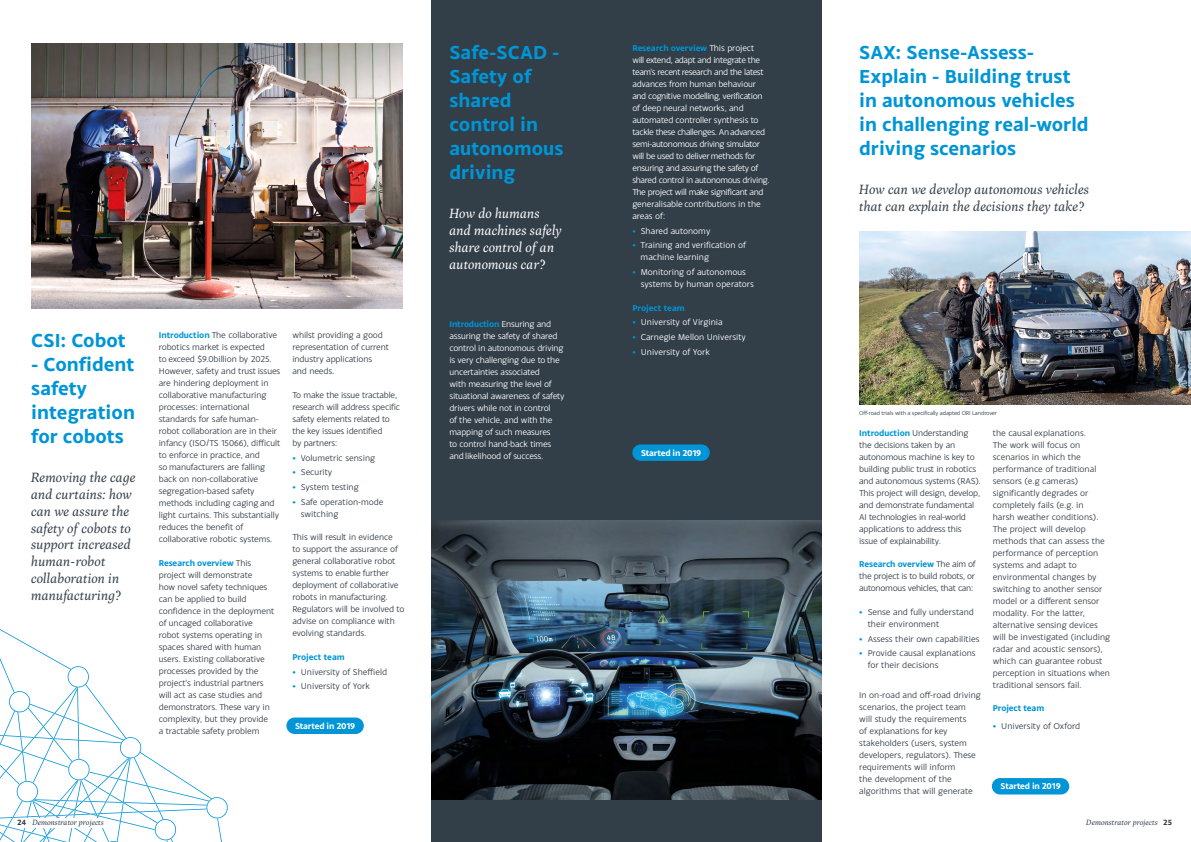
<style>
.page{position:relative;width:1191px;height:842px;background:#fff}
.page>*{position:absolute;margin:0;border:0;box-sizing:border-box;transform-origin:0 0}
.t1{font:700 20px/24px "Monsal Gothic";color:#0095d6}
.t2{font:italic 14px/16.8px "Inka A Text";color:#323e48}
.t3{font:italic 14px/16.8px "Inka A Text";color:#fff}
.t4{font:9px/12px "Monsal Gothic";letter-spacing:-.01em;color:#323e48}
.t5{font:9px/12px "Monsal Gothic";letter-spacing:-.04em;color:#fff}
.t6{font:9px/12px "Monsal Gothic";letter-spacing:-.02em;color:#fff}
.t7{font:9px/12px "Monsal Gothic";color:#fff}
.t8{font:700 9px "Monsal Gothic";letter-spacing:-.02em;color:#fff}
.t9{font:700 9px "Monsal Gothic";letter-spacing:-.01em;color:#0095d6}
.t10{font:italic 8px "Inka A Text";color:#323e48}
.t11{font:6px "Monsal Gothic";letter-spacing:-.025em;color:#323e48}
.s1{font-weight:700;color:#0095d6}
.s2{font-weight:800;color:#0095d6}
.s3{font-family:"Monsal Gothic";font-weight:700;font-style:normal}
</style>
<div class="page">
<svg style="left:0;top:629px;width:228px;height:213px"></svg>
<div style="left:431px;top:0;width:390px;height:842px;background:#323e48"></div>
<img style="left:31px;top:44px;width:372px;height:264px">
<img style="left:431px;top:521px;width:390px;height:278px">
<img style="left:859px;top:231px;width:332px;height:173px">
<div style="left:14px;top:818px;width:91px;height:10px;background:#fff"></div>
<div style="left:632px;top:444px;width:78px;height:17px;background:#0095d6;border-radius:8px"></div>
<div style="left:286px;top:717px;width:78px;height:17px;background:#0095d6;border-radius:8px"></div>
<div style="left:991px;top:778px;width:78px;height:16px;background:#0095d6;border-radius:8px"></div>
<div style="left:17px;top:819px;width:92px;height:9px;background:#fff"></div>
<h1 class="t1" style="left:31px;top:328px;width:96px">CSI: Cobot</h1>
<h1 class="t1" style="left:31px;top:352px;width:105px">- Confident safety integration for cobots</h1>
<h2 class="t2" style="left:31px;top:469px;width:106px">Removing the cage and curtains: how can we assure the safety of cobots to support increased human-robot collaboration in manufacturing?</h2>
<p class="t4" style="left:159px;top:329px;width:123px"><span class="s1">Introduction</span> The collaborative robotics market is expected<br>to exceed $9.0billion by 2025.<br>However, safety and trust issues are hindering deployment in collaborative manufacturing processes: international standards for safe human&shy;robot collaboration are in their infancy (ISO/TS 15066), difficult to enforce in practice, and<br>so manufacturers are falling back on non-collaborative segregation-based safety methods including caging and light curtains. This substantially reduces the benefit of collaborative robotic systems.</p>
<p class="t4" style="left:159px;top:556px;width:117px"><span class="s1">Research overview</span> This project will demonstrate<br>how novel safety techniques can be applied to build confidence in the deployment of uncaged collaborative robot systems operating in spaces shared with human users. Existing collaborative processes provided by the project's industrial partners will act as case studies and demonstrators. These vary in complexity, but they provide a tractable safety problem</p>
<p class="t4" style="left:292px;top:329px;width:98px">whilst providing a good representation of current industry applications and needs.</p>
<p class="t4" style="left:292px;top:388px;width:109px">To make the issue tractable, research will address specific safety elements related to the key issues identified<br>by partners:</p>
<p class="t4" style="left:292px;top:451px;width:84px"><span class="s2">•</span> Volumetric sensing</p>
<p class="t4" style="left:292px;top:466px;width:42px"><span class="s2">•</span> Security</p>
<p class="t4" style="left:292px;top:481px;width:68px"><span class="s2">•</span> System testing</p>
<p class="t4" style="left:301px;top:496px;width:84px;text-indent:-8px"><span class="s2">•</span> Safe operation-mode switching</p>
<p class="t4" style="left:292px;top:531px;width:113px">This will result in evidence<br>to support the assurance of general collaborative robot systems to enable further deployment of collaborative robots in manufacturing.<br>Regulators will be involved to advise on compliance with evolving standards.</p>
<p class="t9" style="left:292px;top:651px;width:54px">Project team</p>
<p class="t4" style="left:292px;top:665px;width:96px"><span class="s2">•</span> University of Sheffield</p>
<p class="t4" style="left:292px;top:680px;width:79px"><span class="s2">•</span> University of York</p>
<p class="t8" style="left:295px;top:720px;width:62px">Started in 2019</p>
<h1 class="t1" style="left:449px;top:40px;width:116px">Safe-SCAD -<br>Safety of shared control in autonomous driving</h1>
<h2 class="t3" style="left:449px;top:205px;width:114px">How do humans and machines safely share control of an autonomous car?</h2>
<p class="t6" style="left:449px;top:318px;width:117px"><span class="s1">Introduction</span> Ensuring and assuring the safety of shared control in autonomous driving is very challenging due to the uncertainties associated<br>with measuring the level of situational awareness of safety drivers while not in control<br>of the vehicle, and with the mapping of such measures<br>to control hand-back times and likelihood of success.</p>
<p class="t5" style="left:632px;top:41px;width:139px"><span class="s1">Research overview</span> This project<br>will extend, adapt and integrate the team's recent research and the latest advances from human behaviour and cognitive modelling, verification of deep neural networks, and automated controller synthesis to tackle these challenges. An advanced semi-autonomous driving simulator will be used to deliver methods for ensuring and assuring the safety of shared control in autonomous driving.<br>The project will make significant and generalisable contributions in the areas of:</p>
<p class="t7" style="left:632px;top:224px;width:80px"><span class="s2">•</span> Shared autonomy</p>
<p class="t7" style="left:640px;top:239px;width:107px;text-indent:-8px"><span class="s2">•</span> Training and verification of machine learning</p>
<p class="t7" style="left:641px;top:266px;width:114px;text-indent:-8px"><span class="s2">•</span> Monitoring of autonomous systems by human operators</p>
<p class="t9" style="left:632px;top:302px;width:54px">Project team</p>
<p class="t7" style="left:632px;top:316px;width:92px"><span class="s2">•</span> University of Virginia</p>
<p class="t7" style="left:632px;top:331px;width:115px"><span class="s2">•</span> Carnegie Mellon University</p>
<p class="t7" style="left:632px;top:346px;width:79px"><span class="s2">•</span> University of York</p>
<p class="t8" style="left:641px;top:447px;width:62px">Started in 2019</p>
<h1 class="t1" style="left:859px;top:40px;width:231px">SAX: Sense-Assess-<br>Explain - Building trust in autonomous vehicles in challenging real-world driving scenarios</h1>
<h2 class="t2" style="left:859px;top:181px;width:231px">How can we develop autonomous vehicles that can explain the decisions they take?</h2>
<p class="t11" style="left:859px;top:409px;width:139px">Off-road trials with a specifically adapted ORI Landrover</p>
<p class="t4" style="left:859px;top:427px;width:123px"><span class="s1">Introduction</span> Understanding the decisions taken by an autonomous machine is key to building public trust in robotics and autonomous systems (RAS).<br>This project will design, develop, and demonstrate fundamental<br>AI technologies in real-world applications to address this issue of explainability.</p>
<p class="t4" style="left:859px;top:558px;width:118px;text-align:justify"><span class="s1">Research overview</span> The aim of the project is to build robots, or autonomous vehicles, that can:</p>
<p class="t4" style="left:867px;top:605px;width:108px;text-indent:-8px"><span class="s2">•</span> Sense and fully understand their environment</p>
<p class="t4" style="left:859px;top:632px;width:122px"><span class="s2">•</span> Assess their own capabilities</p>
<p class="t4" style="left:867px;top:647px;width:109px;text-indent:-8px"><span class="s2">•</span> Provide causal explanations for their decisions</p>
<p class="t4" style="left:859px;top:689px;width:123px">In on-road and off-road driving scenarios, the project team will study the requirements<br>of explanations for key stakeholders (users, system developers, regulators). These requirements will inform<br>the development of the algorithms that will generate</p>
<p class="t4" style="left:992px;top:427px;width:119px">the causal explanations.<br>The work will focus on scenarios in which the performance of traditional sensors (e.g cameras) significantly degrades or completely fails (e.g. in<br>harsh weather conditions).<br>The project will develop methods that can assess the performance of perception systems and adapt to environmental changes by switching to another sensor model or a different sensor modality. For the latter, alternative sensing devices will be investigated (including radar and acoustic sensors), which can guarantee robust perception in situations when traditional sensors fail.</p>
<p class="t9" style="left:992px;top:702px;width:53px">Project team</p>
<p class="t4" style="left:992px;top:720px;width:89px"><span class="s2">•</span> University of Oxford</p>
<p class="t8" style="left:1000px;top:780px;width:62px">Started in 2019</p>
<p class="t10" style="left:17px;top:818px;width:88px"><span class="s3">24</span> Demonstrator projects</p>
<p class="t10" style="left:1086px;top:818px;width:87px">Demonstrator projects <span class="s3">25</span></p>
</div>
